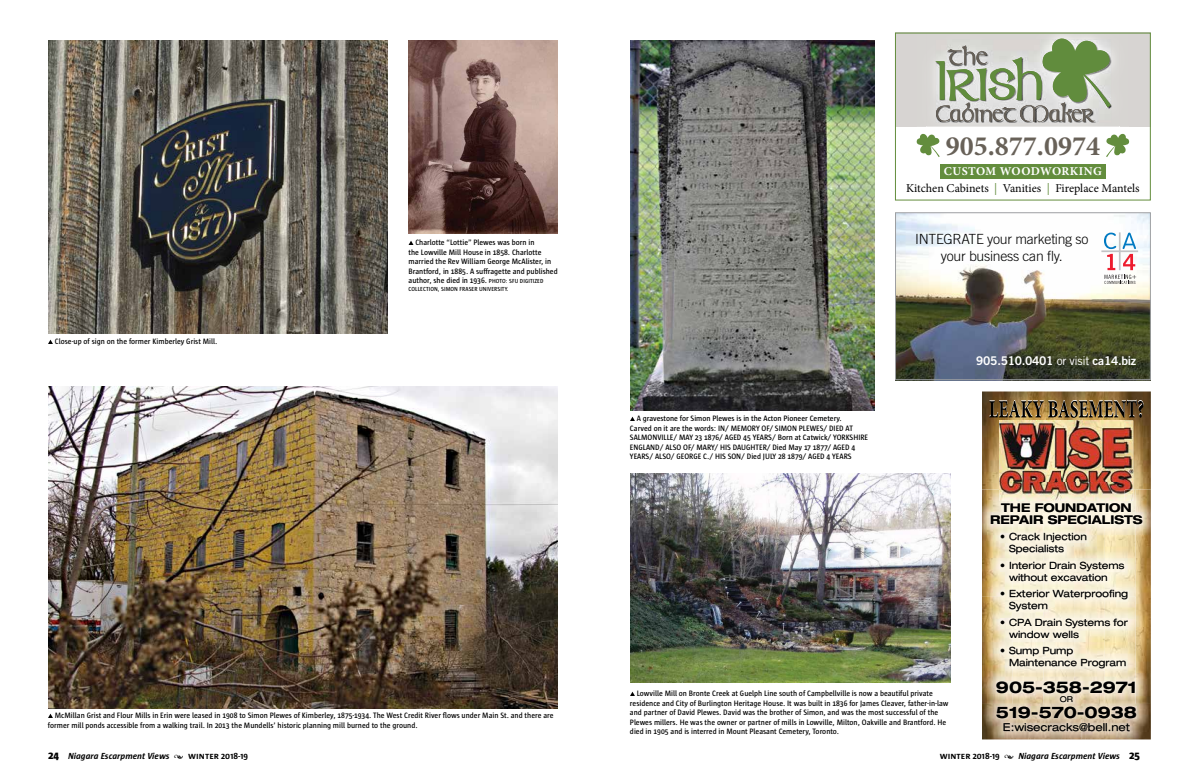
<style>
.page{position:relative;width:1188px;height:783px;background:#fff}
.page>*{position:absolute;margin:0;border:0;box-sizing:border-box;transform-origin:0 0}
.t1{font:700 28px "Minion Pro";color:#686158}
.t2{font:700 expanded 16px "Helvetica Neue";color:#000}
.t3{font:300 14px/17px "Trade Gothic";letter-spacing:-.02em;color:#000;text-align:center}
.t4{font:12px/17px "Minion Pro";letter-spacing:-.005em;color:#000;text-align:center}
.t5{font:700 expanded 12px/12px "Helvetica Neue";color:#000;text-align:center}
.t6{font:12px "Trade Gothic Bold Two";letter-spacing:-.025em;color:#fff}
.t7{font:expanded 11px "Helvetica Neue";color:#000}
.t8{font:expanded 10px/12px "Helvetica Neue";color:#000}
.t9{font:italic 700 9px "Sun";color:#000}
.t10{font:600 8px/9.6px "Sun";color:#000;scale:.95 1}
.t11{font:expanded 8px "Helvetica Neue";color:#000}
.t12{font:600 6px "Sun";letter-spacing:.015em;color:#000;scale:.95 1}
.s1{font-size:6px}
.s2{font-weight:700;color:#fff}
.s3{color:#638d3d}
.s4{font-family:"Trade Gothic"}
.s5{font-weight:800;font-style:normal;font-size:11px}
.s6{font-family:"Minion Pro";font-weight:400;font-style:normal}
.s7{font-style:normal}
</style>
<div class="page">
<img style="left:48px;top:40px;width:339px;height:294px">
<img style="left:630px;top:40px;width:245px;height:370px">
<img style="left:409px;top:40px;width:149px;height:193px">
<img style="left:630px;top:473px;width:321px;height:209px">
<img style="left:48px;top:387px;width:510px;height:321px">
<svg style="left:48px;top:714px;width:5px;height:4px"></svg>
<svg style="left:630px;top:692px;width:5px;height:4px"></svg>
<svg style="left:630px;top:417px;width:5px;height:4px"></svg>
<svg style="left:409px;top:241px;width:5px;height:4px"></svg>
<svg style="left:48px;top:340px;width:5px;height:4px"></svg>
<div style="left:895px;top:33px;width:256px;height:94px;background:#d7d4d2"></div>
<div style="left:940px;top:164px;width:166px;height:15px;background:#638d3d"></div>
<svg style="left:916px;top:133px;width:24px;height:24px"></svg>
<svg style="left:1106px;top:133px;width:24px;height:24px"></svg>
<img style="left:926px;top:35px;width:193px;height:92px">
<svg style="left:935px;top:39px;width:176px;height:83px"></svg>
<div style="left:895px;top:33px;width:256px;height:168px;border:1px solid #638d3d"></div>
<img style="left:982px;top:392px;width:169px;height:98px">
<svg style="left:989px;top:400px;width:155px;height:18px;background:#735d3b"></svg>
<img style="left:1000px;top:421px;width:124px;height:80px">
<img style="left:1124px;top:421px;width:9px;height:69px">
<img style="left:982px;top:490px;width:31px;height:214px">
<img style="left:1013px;top:501px;width:92px;height:89px">
<img style="left:1105px;top:490px;width:46px;height:214px">
<img style="left:1013px;top:600px;width:92px;height:104px">
<img style="left:982px;top:704px;width:169px;height:35px">
<svg style="left:1124px;top:490px;width:9px;height:11px"></svg>
<img style="left:1001px;top:503px;width:131px;height:9px">
<img style="left:991px;top:515px;width:151px;height:9px">
<img style="left:1001px;top:533px;width:86px;height:9px">
<img style="left:1009px;top:545px;width:55px;height:9px">
<img style="left:1001px;top:562px;width:124px;height:9px">
<img style="left:1009px;top:574px;width:98px;height:7px">
<img style="left:1001px;top:590px;width:127px;height:10px">
<img style="left:1009px;top:602px;width:38px;height:10px">
<img style="left:1001px;top:619px;width:127px;height:9px">
<img style="left:1009px;top:631px;width:70px;height:7px">
<img style="left:1001px;top:647px;width:72px;height:9px">
<img style="left:1010px;top:659px;width:116px;height:10px">
<img style="left:997px;top:681px;width:138px;height:12px">
<svg style="left:1060px;top:696px;width:13px;height:6px"></svg>
<img style="left:997px;top:707px;width:139px;height:11px">
<img style="left:1004px;top:723px;width:126px;height:9px">
<img style="left:897px;top:214px;width:252px;height:164px">
<div style="left:895px;top:212px;width:256px;height:168px;border:1px solid #9d9fa2"></div>
<svg style="left:1101px;top:232px;width:37px;height:52px"></svg>
<h1 class="t1" style="left:946px;top:126px;width:156px">905.877.0974</h1>
<p class="t10" style="left:55px;top:336px;width:173px">Close-up of sign on the former Kimberley Grist Mill.</p>
<p class="t10" style="left:409px;top:237px;width:159px;text-indent:7px">Charlotte “Lottie” Plewes was born in<br>the Lowville Mill House in 1858. Charlotte married the Rev William George McAlister, in Brantford, in 1885. A suffragette and published author, she died in 1936. <span class="s1">PHOTO: SFU DIGITIZED</span></p>
<p class="t12" style="left:409px;top:285px;width:107px">COLLECTION, SIMON FRASER UNIVERSITY.</p>
<p class="t10" style="left:48px;top:710px;width:534px;text-indent:7px">McMillan Grist and Flour Mills in Erin were leased in 1908 to Simon Plewes of Kimberley, 1875-1934. The West Credit River flows under Main St. and there are former mill ponds accessible from a walking trail. In 2013 the Mundells’ historic planning mill burned to the ground.</p>
<h3 class="t4" style="left:906px;top:163px;width:235px"><span class="s2">CUSTOM WOODWORKING<br></span>Kitchen Cabinets <span class="s3">|</span> Vanities <span class="s3">|</span> Fireplace Mantels</h3>
<h3 class="t3" style="left:915px;top:230px;width:175px">INTEGRATE your marketing so your business can fly.</h3>
<p class="t10" style="left:630px;top:413px;width:252px;text-indent:7px">A gravestone for Simon Plewes is in the Acton Pioneer Cemetery.<br>Carved on it are the words: IN/ MEMORY OF/ SIMON PLEWES/ DIED AT SALMONVILLE/ MAY 23 1876/ AGED 45 YEARS/ Born at Catwick/ YORKSHIRE ENGLAND/ ALSO OF/ MARY/ HIS DAUGHTER/ Died May 17 1877/ AGED 4<br>YEARS/ ALSO/ GEORGE C./ HIS SON/ Died JULY 28 1879/ AGED 4 YEARS</p>
<p class="t10" style="left:630px;top:688px;width:337px;text-indent:7px">Lowville Mill on Bronte Creek at Guelph Line south of Campbellville is now a beautiful private residence and City of Burlington Heritage House. It was built in 1836 for James Cleaver, father-in-law and partner of David Plewes. David was the brother of Simon, and was the most successful of the Plewes millers. He was the owner or partner of mills in Lowville, Milton, Oakville and Brantford. He died in 1905 and is interred in Mount Pleasant Cemetery, Toronto.</p>
<h3 class="t6" style="left:976px;top:353px;width:161px">905.510.0401 <span class="s4">or visit</span> ca14.biz</h3>
<h3 class="t5" style="left:990px;top:501px;width:154px">T HE FOUNDATION<br>REPAIR SPECIALISTS</h3>
<p class="t8" style="left:1009px;top:531px;width:79px;text-indent:-9px">• Crack Injection<br>Specialists</p>
<p class="t8" style="left:1009px;top:559px;width:117px;text-indent:-9px">• Interior Drain Systems without excavation</p>
<p class="t8" style="left:1009px;top:588px;width:121px;text-indent:-9px">• Exterior Waterproofing<br>System</p>
<p class="t8" style="left:1009px;top:616px;width:120px;text-indent:-9px">• CPA Drain Systems for window wells</p>
<p class="t8" style="left:1009px;top:645px;width:119px;text-indent:-9px">• Sump Pump<br>Maintenance Program</p>
<h2 class="t2" style="left:996px;top:677px;width:142px">905-358-2971</h2>
<p class="t11" style="left:1060px;top:694px;width:15px">OR</p>
<h2 class="t2" style="left:996px;top:702px;width:142px">519-570-0938</h2>
<h3 class="t7" style="left:1003px;top:721px;width:128px">E:wisecracks@bell.net</h3>
<p class="t9" style="left:48px;top:751px;width:202px"><span class="s5">24</span> Niagara Escarpment Views <span class="s6">•</span> <span class="s7">winter 2018-19</span></p>
<p class="t9" style="left:940px;top:751px;width:202px"><span class="s7">winter 2018-19</span> <span class="s6">•</span> Niagara Escarpment Views <span class="s5">25</span></p>
</div>
